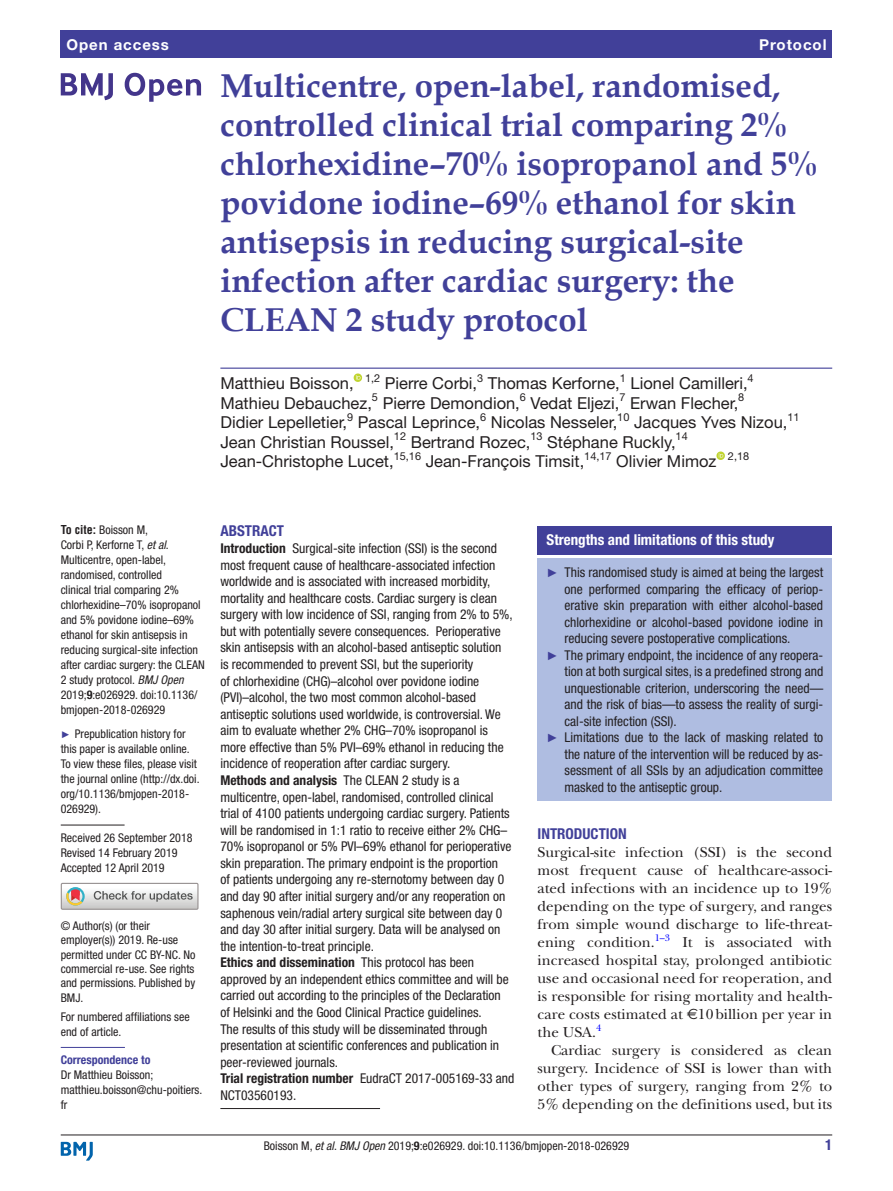
<style>
.page{position:relative;width:893px;height:1191px;background:#fff}
.page>*{position:absolute;margin:0;border:0;box-sizing:border-box;transform-origin:0 0}
.t1{font:700 33px/39px "Book Antiqua";color:#414099}
.t2{font:16.5px/19.5px "Helvetica Neue LT Std";color:#231f20}
.t3{font:15px/18px "New Baskerville";color:#231f20;text-align:justify}
.t4{font:700 condensed 15px "Helvetica Neue LT Std";color:#fff}
.t5{font:700 condensed 15px "Helvetica Neue LT Std";color:#414099}
.t6{font:700 15px "Helvetica Neue LT Std";letter-spacing:.065em;color:#fff}
.t7{font:condensed 13.5px/16.5px "Helvetica Neue LT Std";color:#231f20}
.t8{font:condensed 12px/15px "Helvetica Neue LT Std";color:#231f20}
.t9{font:700 condensed 12px "Helvetica Neue LT Std";color:#414099}
.t10{font:10.95px "Helvetica Neue LT Std";color:#231f20}
.t11{font:9.9px "New Baskerville";color:#00f}
.s1{font-family:"Helvetica LT Std";font-weight:700}
.s2{font-style:italic}
.s3{font-weight:700}
.s4{font-family:"Arial";font-stretch:normal;font-size:9.75px;color:#414099}
.s5{font-family:"Arial";font-stretch:normal;font-size:12px;color:#414099}
</style>
<div class="page">
<hr style="left:61px;top:1134px;width:771px;height:1px;background:#231f20">
<svg style="left:61px;top:1141px;width:32px;height:19px"></svg>
<div style="left:61px;top:31px;width:771px;height:27px;background:#414099"></div>
<hr style="left:220px;top:367px;width:612px;height:2px;background:#414099">
<svg style="left:354px;top:373px;width:8px;height:9px"></svg>
<svg style="left:716px;top:451px;width:9px;height:9px"></svg>
<hr style="left:61px;top:824px;width:64px;height:1px;background:#231f20">
<hr style="left:61px;top:1047px;width:64px;height:1px;background:#414099">
<svg style="left:61px;top:73px;width:52px;height:27px"></svg>
<svg style="left:125px;top:73px;width:76px;height:29px"></svg>
<div style="left:61px;top:882px;width:138px;height:27px;border:1px solid #969090"></div>
<svg style="left:61px;top:883px;width:137px;height:26px"></svg>
<hr style="left:220px;top:1108px;width:160px;height:1px;background:#231f20">
<div style="left:538px;top:526px;width:294px;height:28px;background:#414099"></div>
<div style="left:538px;top:558px;width:294px;height:242px;background:#afbde1"></div>
<p class="t6" style="left:66px;top:35px;width:104px">Open access</p>
<p class="t6" style="left:759px;top:35px;width:69px">Protocol</p>
<p class="t1" style="left:220px;top:66px;width:598px">Multicentre, open-label, randomised, controlled clinical trial comparing 2% chlorhexidine–70% isopropanol and 5% povidone iodine–69% ethanol for skin antisepsis in reducing surgical-site infection after cardiac surgery: the CLEAN 2 study protocol</p>
<p class="t2" style="left:220px;top:373px;width:135px">Matthieu Boisson,</p>
<p class="t10" style="left:365px;top:371px;width:17px">1,2</p>
<p class="t2" style="left:385px;top:373px;width:94px">Pierre Corbi,</p>
<p class="t10" style="left:477px;top:371px;width:8px">3</p>
<p class="t2" style="left:488px;top:373px;width:134px">Thomas Kerforne,</p>
<p class="t10" style="left:620px;top:371px;width:8px">1</p>
<p class="t2" style="left:631px;top:373px;width:119px">Lionel Camilleri,</p>
<p class="t10" style="left:748px;top:371px;width:8px">4</p>
<p class="t2" style="left:220px;top:393px;width:153px">Mathieu Debauchez,</p>
<p class="t10" style="left:372px;top:391px;width:8px">5</p>
<p class="t2" style="left:383px;top:393px;width:139px">Pierre Demondion,</p>
<p class="t10" style="left:520px;top:391px;width:8px">6</p>
<p class="t2" style="left:531px;top:393px;width:90px">Vedat Eljezi,</p>
<p class="t10" style="left:619px;top:391px;width:8px">7</p>
<p class="t2" style="left:630px;top:393px;width:110px">Erwan Flecher,</p>
<p class="t10" style="left:738px;top:391px;width:8px">8</p>
<p class="t2" style="left:220px;top:412px;width:128px">Didier Lepelletier,</p>
<p class="t10" style="left:347px;top:410px;width:8px">9</p>
<p class="t2" style="left:358px;top:412px;width:124px">Pascal Leprince,</p>
<p class="t10" style="left:480px;top:410px;width:8px">6</p>
<p class="t2" style="left:491px;top:412px;width:128px">Nicolas Nesseler,</p>
<p class="t10" style="left:617px;top:410px;width:14px">10</p>
<p class="t2" style="left:634px;top:412px;width:155px">Jacques Yves Nizou,</p>
<p class="t10" style="left:787px;top:410px;width:14px">11</p>
<p class="t2" style="left:220px;top:432px;width:530px">Jean Christian Roussel,<sup>12</sup> Bertrand Rozec,<sup>13</sup> Stéphane Ruckly,<sup>14<br></sup>Jean-Christophe Lucet,<sup>15,16</sup> Jean-François Timsit,<sup>14,17</sup> Olivier Mimoz <sup>2,18</sup></p>
<p class="t8" style="left:61px;top:522px;width:146px"><span class="s1">To cite:</span> Boisson M,<br>Corbi P, Kerforne T, <span class="s2">et al</span>.<br>Multicentre, open-label, randomised, controlled<br>clinical trial comparing 2% chlorhexidine–70% isopropanol and 5% povidone iodine–69% ethanol for skin antisepsis in reducing surgical-site infection after cardiac surgery: the CLEAN<br>2 study protocol. <span class="s2">BMJ Open<br></span>2019;<span class="s3">9</span>:e026929. doi:10.1136/ bmjopen-2018-026929</p>
<p class="t8" style="left:61px;top:726px;width:140px"><span class="s4">►</span> Prepublication history for this paper is available online.<br>To view these files, please visit the journal online (http://dx.doi. org/10.1136/bmjopen-2018-<br>026929).</p>
<p class="t8" style="left:61px;top:830px;width:133px">Received 26 September 2018<br>Revised 14 February 2019<br>Accepted 12 April 2019</p>
<p class="t8" style="left:61px;top:918px;width:136px;line-height:14.4px">© Author(s) (or their employer(s)) 2019. Re-use permitted under CC BY-NC. No commercial re-use. See rights and permissions. Published by<br>BMJ.</p>
<p class="t8" style="left:61px;top:1009px;width:130px">For numbered affiliations see end of article.</p>
<p class="t9" style="left:61px;top:1052px;width:91px">Correspondence to</p>
<p class="t8" style="left:61px;top:1067px;width:143px">Dr Matthieu Boisson; matthieu.boisson@chu-poitiers. fr</p>
<p class="t5" style="left:220px;top:522px;width:65px">Abstract</p>
<p class="t7" style="left:220px;top:540px;width:295px"><span class="s3">Introduction</span> Surgical-site infection (SSI) is the second most frequent cause of healthcare-associated infection worldwide and is associated with increased morbidity, mortality and healthcare costs. Cardiac surgery is clean surgery with low incidence of SSI, ranging from 2% to 5%, but with potentially severe consequences. Perioperative skin antisepsis with an alcohol-based antiseptic solution<br>is recommended to prevent SSI, but the superiority<br>of chlorhexidine (CHG)–alcohol over povidone iodine (PVI)–alcohol, the two most common alcohol-based antiseptic solutions used worldwide, is controversial. We aim to evaluate whether 2% CHG–70% isopropanol is more effective than 5% PVI–69% ethanol in reducing the incidence of reoperation after cardiac surgery.<br><span class="s3">Methods and analysis</span> The CLEAN 2 study is a multicentre, open-label, randomised, controlled clinical trial of 4100 patients undergoing cardiac surgery. Patients will be randomised in 1:1 ratio to receive either 2% CHG– 70% isopropanol or 5% PVI–69% ethanol for perioperative skin preparation. The primary endpoint is the proportion<br>of patients undergoing any re-sternotomy between day 0 and day 90 after initial surgery and/or any reoperation on saphenous vein/radial artery surgical site between day 0 and day 30 after initial surgery. Data will be analysed on the intention-to-treat principle.<br><span class="s3">Ethics and dissemination</span> This protocol has been approved by an independent ethics committee and will be carried out according to the principles of the Declaration<br>of Helsinki and the Good Clinical Practice guidelines.<br>The results of this study will be disseminated through presentation at scientific conferences and publication in peer-reviewed journals.<br><span class="s3">Trial registration number</span> EudraCT 2017-005169-33 and NCT03560193.</p>
<p class="t4" style="left:547px;top:531px;width:229px">Strengths and limitations of this study</p>
<p class="t7" style="left:547px;top:564px;width:278px"><span class="s5">►</span> This randomised study is aimed at being the largest</p>
<p class="t7" style="left:565px;top:580px;width:260px">one performed comparing the efficacy of periop-</p>
<p class="t7" style="left:565px;top:597px;width:260px">erative skin preparation with either alcohol-based</p>
<p class="t7" style="left:565px;top:613px;width:260px">chlorhexidine or alcohol-based povidone iodine in</p>
<p class="t7" style="left:565px;top:630px;width:227px">reducing severe postoperative complications.</p>
<p class="t7" style="left:547px;top:646px;width:278px"><span class="s5">►</span> The primary endpoint, the incidence of any reopera-</p>
<p class="t7" style="left:565px;top:663px;width:260px">tion at both surgical sites, is a predefined strong and</p>
<p class="t7" style="left:565px;top:679px;width:260px">unquestionable criterion, underscoring the need—</p>
<p class="t7" style="left:565px;top:696px;width:260px">and the risk of bias—to assess the reality of surgi-</p>
<p class="t7" style="left:565px;top:712px;width:114px">cal-site infection (SSI).</p>
<p class="t7" style="left:547px;top:729px;width:278px"><span class="s5">►</span> Limitations due to the lack of masking related to</p>
<p class="t7" style="left:565px;top:745px;width:260px">the nature of the intervention will be reduced by as-</p>
<p class="t7" style="left:565px;top:762px;width:260px">sessment of all SSIs by an adjudication committee</p>
<p class="t7" style="left:565px;top:778px;width:159px">masked to the antiseptic group.</p>
<p class="t5" style="left:538px;top:825px;width:91px">Introduction</p>
<p class="t3" style="left:538px;top:843px;width:296px">Surgical-site infection (SSI) is the second most frequent cause of healthcare-associ&shy;ated infections with an incidence up to 19% depending on the type of surgery, and ranges from simple wound discharge to life-threat&shy;ening condition.</p>
<p class="t11" style="left:655px;top:931px;width:17px">1–3</p>
<p class="t3" style="left:538px;top:933px;width:296px;text-indent:145px">It is associated with increased hospital stay, prolonged antibiotic use and occasional need for reoperation, and is responsible for rising mortality and health&shy;care costs estimated at 10billion per year in the USA.<sup>4</sup></p>
<p class="t3" style="left:538px;top:1041px;width:296px;text-indent:13px">Cardiac surgery is considered as clean surgery. Incidence of SSI is lower than with other types of surgery, ranging from 2% to 5% depending on the definitions used, but its</p>
<p class="t8" style="left:264px;top:1137px;width:367px">Boisson M, <span class="s2">et al</span>. <span class="s2">BMJ Open</span> 2019;<span class="s3">9</span>:e026929. doi:10.1136/bmjopen-2018-026929</p>
<p class="t5" style="left:825px;top:1135px;width:9px">1</p>
</div>
